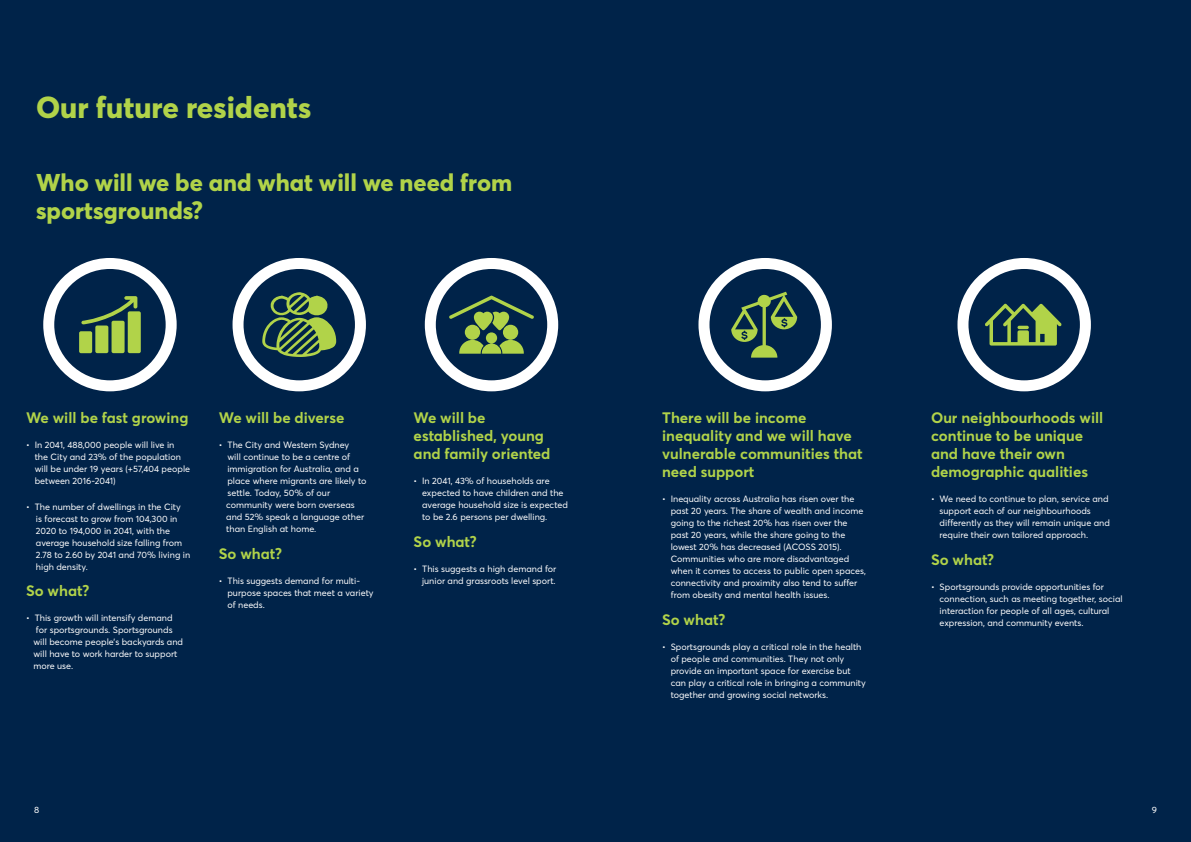
<style>
.page{position:relative;width:1191px;height:842px;background:#002349}
.page>*{position:absolute;margin:0;border:0;box-sizing:border-box;transform-origin:0 0}
.Header1{font:800 30px "Parramatta";color:#b1d349}
.Header_2{font:800 24px/28px "Parramatta";color:#b1d349}
.Key_heading{font:700 15px/18px "Parramatta";color:#b1d349}
.Body{font:9px/12px "Parramatta";color:#fff}
.Key_heading-2{font:9px/12px "Parramatta";color:#fff}
</style>
<div class="page">
<svg style="left:79px;top:296px;width:62px;height:57px"></svg>
<div style="left:43px;top:258px;width:134px;height:133px;border:11px solid #fff;border-radius:50%"></div>
<svg style="left:262px;top:292px;width:74px;height:65px"></svg>
<div style="left:232px;top:258px;width:134px;height:133px;border:11px solid #fff;border-radius:50%"></div>
<svg style="left:448px;top:296px;width:87px;height:58px"></svg>
<div style="left:425px;top:258px;width:133px;height:133px;border:11px solid #fff;border-radius:50%"></div>
<div style="left:698px;top:258px;width:134px;height:133px;border:11px solid #fff;border-radius:50%"></div>
<svg style="left:731px;top:292px;width:66px;height:66px"></svg>
<div style="left:957px;top:258px;width:133px;height:133px;border:11px solid #fff;border-radius:50%"></div>
<svg style="left:984px;top:304px;width:77px;height:42px"></svg>
<p class="Header1" style="left:36px;top:87px;width:277px">Our future residents</p>
<p class="Header_2" style="left:36px;top:167px;width:478px">Who will we be and what will we need from sportsgrounds?</p>
<p class="Key_heading" style="left:26px;top:408px;width:164px">We will be fast growing</p>
<p class="Key_heading-2" style="left:35px;top:439px;width:157px;text-indent:-9px">• In 2041, 488,000 people will live in<br>the City and 23% of the population will be under 19 years (+57,404 people between 2016-2041)</p>
<p class="Body" style="left:26px;top:500px;width:156px">• The number of dwellings in the City</p>
<p class="Body" style="left:36px;top:512px;width:156px">is forecast to grow from 104,300 in<br>2020 to 194,000 in 2041, with the average household size falling from<br>2.78 to 2.60 by 2041 and 70% living in high density.</p>
<p class="Key_heading" style="left:26px;top:581px;width:65px">So what?</p>
<p class="Body" style="left:26px;top:612px;width:148px">• This growth will intensify demand</p>
<p class="Body" style="left:36px;top:624px;width:138px">for sportsgrounds. Sportsgrounds</p>
<p class="Body" style="left:33px;top:636px;width:151px">will become people’s backyards and will have to work harder to support more use.</p>
<p class="Key_heading" style="left:219px;top:408px;width:127px">We will be diverse</p>
<p class="Body" style="left:227px;top:439px;width:141px;text-indent:-9px">• The City and Western Sydney<br>will continue to be a centre of immigration for Australia, and a place where migrants are likely to settle. Today, 50% of our</p>
<p class="Body" style="left:226px;top:499px;width:130px">community were born overseas</p>
<p class="Body" style="left:226px;top:511px;width:139px">and 52% speak a language other than English at home.</p>
<p class="Key_heading" style="left:219px;top:544px;width:65px">So what?</p>
<p class="Body" style="left:227px;top:574px;width:148px;text-indent:-9px">• This suggests demand for multi&shy;purpose spaces that meet a variety of needs.</p>
<p class="Key_heading" style="left:413px;top:408px;width:132px">We will be established, young</p>
<p class="Key_heading" style="left:413px;top:444px;width:138px">and family oriented</p>
<p class="Body" style="left:422px;top:475px;width:147px;text-indent:-9px">• In 2041, 43% of households are expected to have children and the average household size is expected to be 2.6 persons per dwelling.</p>
<p class="Key_heading" style="left:413px;top:532px;width:65px">So what?</p>
<p class="Body" style="left:413px;top:562px;width:144px;text-align:right">• This suggests a high demand for junior and grassroots level sport.</p>
<p class="Key_heading" style="left:662px;top:408px;width:202px">There will be income inequality and we will have vulnerable communities that need support</p>
<p class="Body" style="left:670px;top:493px;width:197px;text-indent:-9px">• Inequality across Australia has risen over the past 20 years. The share of wealth and income going to the richest 20% has risen over the past 20 years, while the share going to the lowest 20% has decreased (ACOSS 2015).<br>Communities who are more disadvantaged when it comes to access to public open spaces, connectivity and proximity also tend to suffer from obesity and mental health issues.</p>
<p class="Key_heading" style="left:662px;top:610px;width:65px">So what?</p>
<p class="Body" style="left:670px;top:640px;width:197px;text-indent:-9px">• Sportsgrounds play a critical role in the health of people and communities. They not only provide an important space for exercise but can play a critical role in bringing a community together and growing social networks.</p>
<p class="Key_heading" style="left:931px;top:408px;width:174px">Our neighbourhoods will continue to be unique and have their own demographic qualities</p>
<p class="Body" style="left:939px;top:493px;width:172px;text-indent:-9px">• We need to continue to plan, service and support each of our neighbourhoods differently as they will remain unique and require their own tailored approach.</p>
<p class="Key_heading" style="left:931px;top:550px;width:65px">So what?</p>
<p class="Body" style="left:939px;top:580px;width:185px;text-indent:-9px">• Sportsgrounds provide opportunities for connection, such as meeting together, social interaction for people of all ages, cultural expression, and community events.</p>
<p class="Body" style="left:34px;top:803px;width:7px">8</p>
<p class="Body" style="left:1151px;top:803px;width:7px">9</p>
</div>
